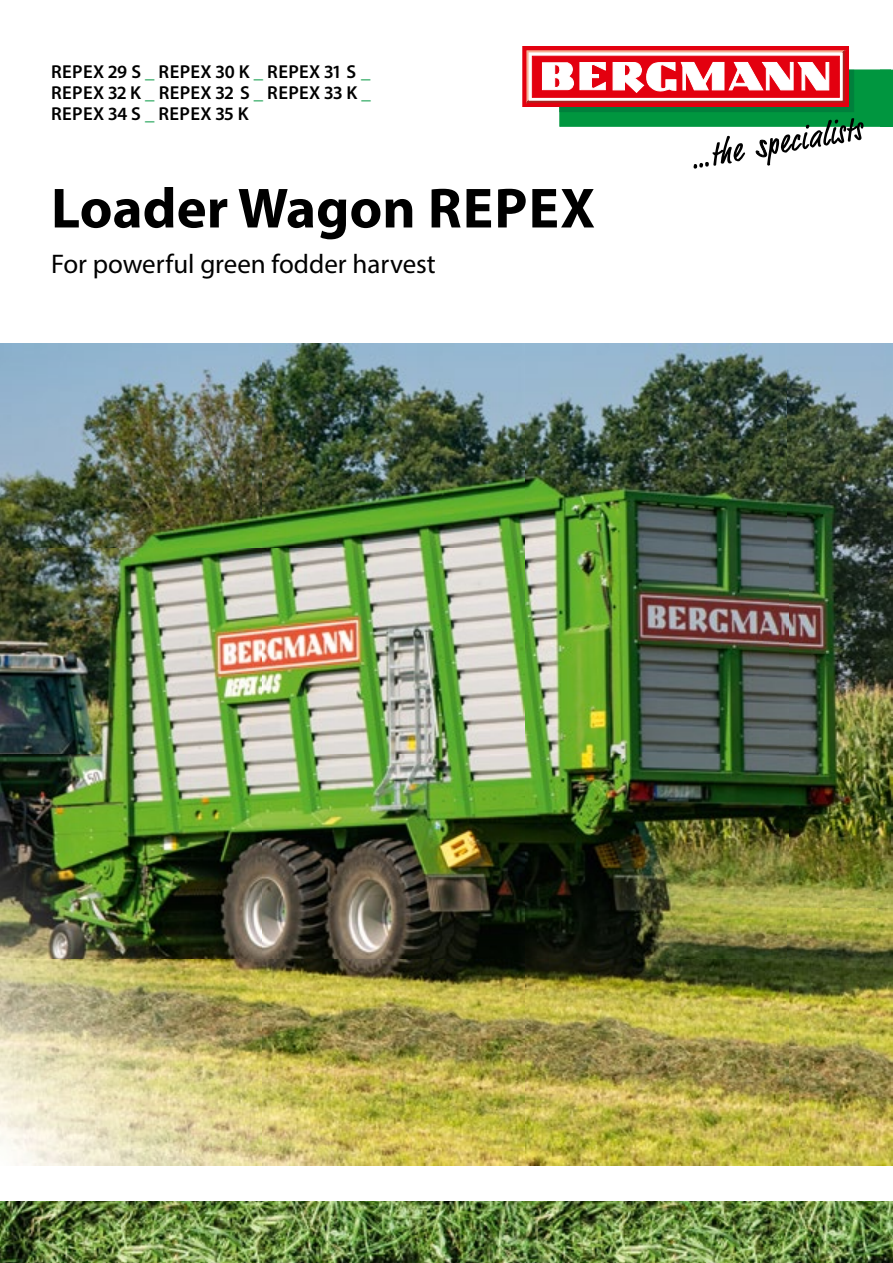
<style>
.page{position:relative;width:893px;height:1263px;background:#fff}
.page>*{position:absolute;margin:0;border:0;box-sizing:border-box;transform-origin:0 0}
.t1{font:700 57px "Myriad Pro";color:#000}
.t2{font:27px "Myriad Pro";color:#000}
.t3{font:600 18.75px/21px "Myriad Pro";letter-spacing:.02em;color:#000;text-align:justify}
.s1{color:#00963f}
</style>
<div class="page">
<img style="left:0;top:1201px;width:893px;height:62px">
<img style="left:823px;top:1205px;width:12px;height:18px">
<img style="left:0;top:344px;width:893px;height:821px">
<svg style="left:890px;top:70px;width:3px;height:56px"></svg>
<div style="left:560px;top:70px;width:330px;height:56px;background:#00963f"></div>
<div style="left:560px;top:70px;width:294px;height:42px;background:#00803c"></div>
<div style="left:523px;top:46px;width:325px;height:60px;background:#e3000f"></div>
<div style="left:522px;top:46px;width:327px;height:61px;border:1px solid #e3000f"></div>
<svg style="left:526px;top:50px;width:319px;height:53px"></svg>
<svg style="left:694px;top:136px;width:51px;height:33px"></svg>
<svg style="left:755px;top:118px;width:109px;height:48px"></svg>
<p class="t3" style="left:51px;top:61px;width:321px">REPEX 29 S <span class="s1">_</span> REPEX 30 K <span class="s1">_</span> REPEX 31 S <span class="s1">_ </span>REPEX 32 K <span class="s1">_</span> REPEX 32 S <span class="s1">_</span> REPEX 33 K <span class="s1">_ </span>REPEX 34 S <span class="s1">_</span> REPEX 35 K</p>
<h1 class="t1" style="left:51px;top:171px;width:546px">Loader Wagon REPEX</h1>
<h2 class="t2" style="left:51px;top:248px;width:386px">For powerful green fodder harvest</h2>
</div>
